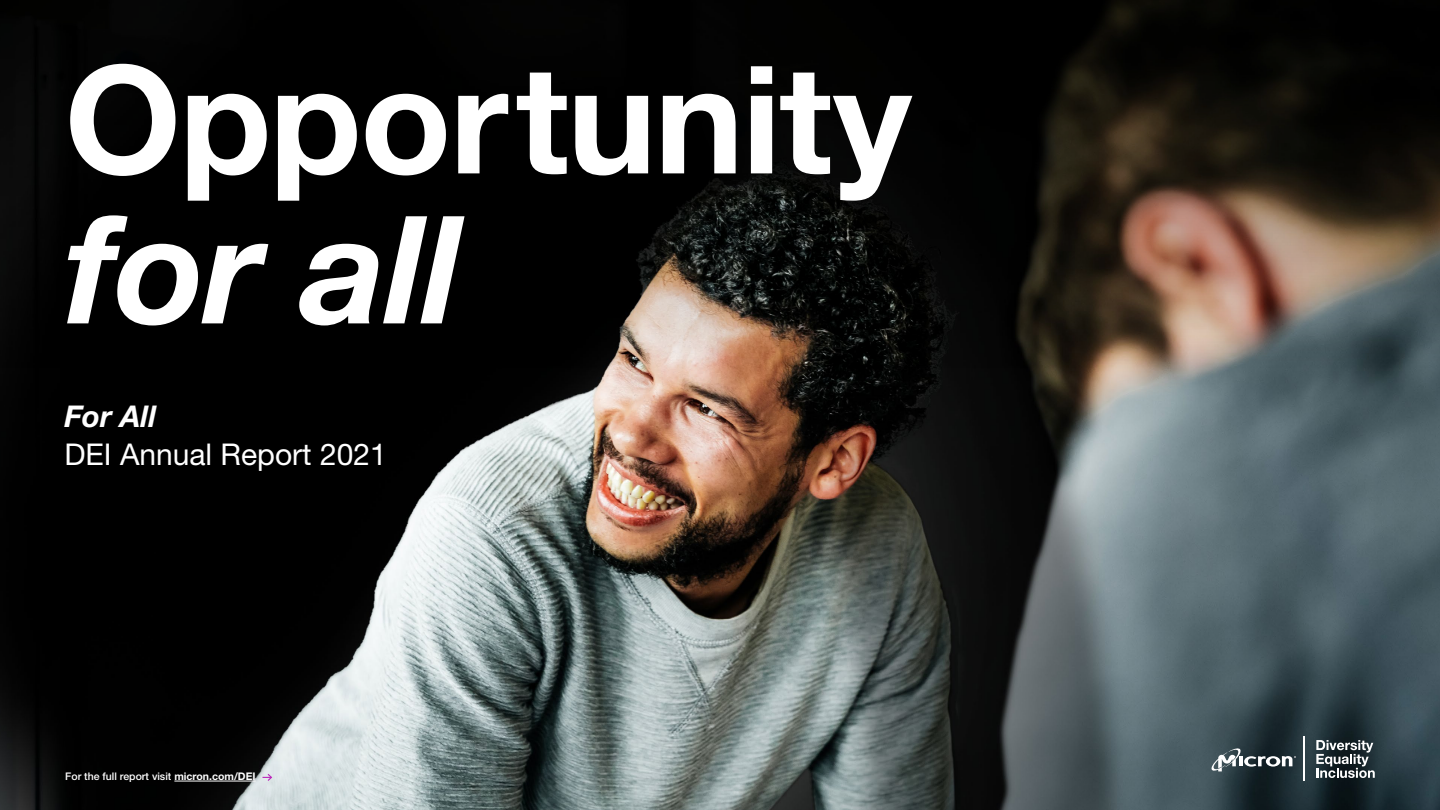
<style>
.page{position:relative;width:1440px;height:810px;background:#fff}
.page>*{position:absolute;margin:0;border:0;box-sizing:border-box;transform-origin:0 0}
.t1{font:700 150px "Helvetica Neue LT Std";letter-spacing:-.01em;color:#fff}
.t2{font:italic 700 150px "Helvetica Neue LT Std";letter-spacing:-.01em;color:#fff}
.t3{font:30px "Helvetica Neue LT Std";color:#fff}
.t4{font:italic 700 30px "Helvetica Neue LT Std";color:#fff}
.t5{font:500 10.5px "Helvetica Neue LT Std";color:#fff}
.s1{font-weight:700}
</style>
<div class="page">
<img style="left:0;top:374px;width:1440px;height:436px">
<svg style="left:0;top:0;width:1440px;height:374px;background:#181411"></svg>
<svg style="left:1211px;top:748px;width:85px;height:23px"></svg>
<svg style="left:1316px;top:740px;width:59px;height:38px"></svg>
<hr style="left:1304px;top:737px;width:1px;height:44px;background:#fff">
<svg style="left:262px;top:773px;width:11px;height:9px"></svg>
<hr style="left:174px;top:781px;width:82px;height:1px;background:#fff">
<h1 class="t1" style="left:64px;top:27px;width:849px">Opportunity</h1>
<h1 class="t2" style="left:64px;top:177px;width:398px">for all</h1>
<h2 class="t4" style="left:64px;top:398px;width:93px">For All</h2>
<h2 class="t3" style="left:64px;top:437px;width:324px">DEI Annual Report 2021</h2>
<p class="t5" style="left:65px;top:770px;width:192px">For the full report visit <span class="s1">micron.com/DEI</span></p>
</div>
